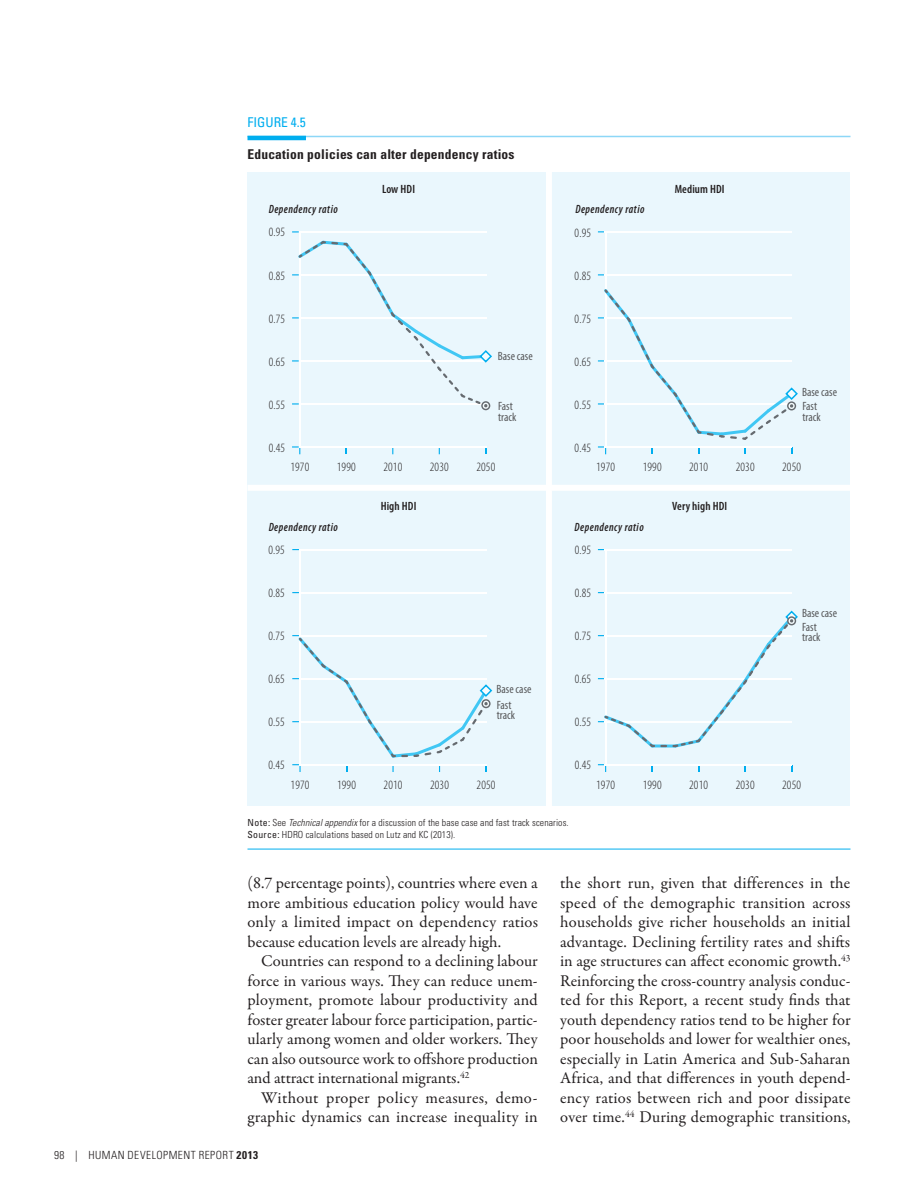
<style>
.page{position:relative;width:918px;height:1188px;background:#fff}
.page>*{position:absolute;margin:0;border:0;box-sizing:border-box;transform-origin:0 0}
._07_body{font:16.5px/19.5px "Garamond Premr Pro";letter-spacing:.005em;color:#231f20;text-align:justify}
.figure_title{font:700 condensed 13.5px "Univers LT Std";letter-spacing:.015em;color:#231f20}
.figure_number{font:condensed 13.5px "Univers LT Std";color:#00aeef}
.t1{font:300 condensed 12.75px "Myriad Pro";letter-spacing:.015em;color:#231f20}
.t2{font:condensed 12px/10.5px "Myriad Pro";color:#57585a}
.t3{font:italic 600 condensed 12px "Myriad Pro";letter-spacing:.045em;color:#231f20;scale:.92 1}
.t4{font:600 condensed 12px "Myriad Pro";letter-spacing:.01em;color:#231f20}
.t5{font:300 condensed 11.25px "Univers LT Std";letter-spacing:.045em;color:#231f20}
.figure_source_no_lin{font:300 condensed 9.75px "Univers LT Std";letter-spacing:.01em;color:#231f20}
.figure_source_with_l{font:300 condensed 9.75px "Univers LT Std";letter-spacing:.01em;color:#231f20}
.s1{font-weight:400}
.s2{font-style:italic}
.s3{font-weight:700}
</style>
<div class="page">
<hr style="left:248px;top:136px;width:602px;height:1px;background:#8dd7f7">
<hr style="left:248px;top:136px;width:58px;height:4px;background:#00aeef">
<hr style="left:248px;top:849px;width:602px;height:1px;background:#00aeef">
<div style="left:248px;top:172px;width:602px;height:634px;background:#eaf7fd"></div>
<div style="left:546px;top:172px;width:6px;height:634px;background:#fff"></div>
<div style="left:248px;top:485px;width:602px;height:6px;background:#fff"></div>
<svg style="left:292px;top:231px;width:200px;height:223px"></svg>
<svg style="left:598px;top:231px;width:200px;height:223px"></svg>
<svg style="left:292px;top:549px;width:200px;height:223px"></svg>
<svg style="left:598px;top:549px;width:200px;height:223px"></svg>
<p class="figure_number" style="left:248px;top:113px;width:60px">FIGURE 4.5</p>
<p class="figure_title" style="left:248px;top:146px;width:269px">Education policies can alter dependency ratios</p>
<p class="t4" style="left:382px;top:182px;width:35px">Low HDI</p>
<p class="t4" style="left:675px;top:182px;width:51px">Medium HDI</p>
<p class="t3" style="left:269px;top:203px;width:77px">Dependency ratio</p>
<p class="t3" style="left:575px;top:203px;width:77px">Dependency ratio</p>
<p class="t1" style="left:269px;top:225px;width:18px">0.95</p>
<p class="t1" style="left:575px;top:226px;width:18px">0.95</p>
<p class="t1" style="left:269px;top:269px;width:18px">0.85</p>
<p class="t1" style="left:575px;top:269px;width:18px">0.85</p>
<p class="t1" style="left:269px;top:312px;width:18px">0.75</p>
<p class="t1" style="left:575px;top:312px;width:18px">0.75</p>
<p class="t1" style="left:269px;top:355px;width:18px">0.65</p>
<p class="t2" style="left:498px;top:350px;width:36px">Base case</p>
<p class="t1" style="left:575px;top:355px;width:18px">0.65</p>
<p class="t1" style="left:269px;top:398px;width:18px">0.55</p>
<p class="t2" style="left:498px;top:401px;width:20px">Fast track</p>
<p class="t1" style="left:575px;top:398px;width:18px">0.55</p>
<p class="t2" style="left:802px;top:385px;width:36px;line-height:14px">Base case<br>Fast</p>
<p class="t2" style="left:802px;top:411px;width:20px">track</p>
<p class="t1" style="left:269px;top:441px;width:18px">0.45</p>
<p class="t1" style="left:575px;top:441px;width:18px">0.45</p>
<p class="t1" style="left:290px;top:460px;width:20px">1970</p>
<p class="t1" style="left:337px;top:460px;width:20px">1990</p>
<p class="t1" style="left:383px;top:460px;width:20px">2010</p>
<p class="t1" style="left:430px;top:460px;width:20px">2030</p>
<p class="t1" style="left:476px;top:460px;width:20px">2050</p>
<p class="t1" style="left:596px;top:460px;width:20px">1970</p>
<p class="t1" style="left:643px;top:460px;width:20px">1990</p>
<p class="t1" style="left:689px;top:460px;width:20px">2010</p>
<p class="t1" style="left:736px;top:460px;width:20px">2030</p>
<p class="t1" style="left:782px;top:460px;width:20px">2050</p>
<p class="t4" style="left:381px;top:500px;width:37px">High HDI</p>
<p class="t4" style="left:672px;top:500px;width:57px">Very high HDI</p>
<p class="t3" style="left:269px;top:521px;width:77px">Dependency ratio</p>
<p class="t3" style="left:575px;top:521px;width:77px">Dependency ratio</p>
<p class="t1" style="left:268px;top:543px;width:18px">0.95</p>
<p class="t1" style="left:575px;top:543px;width:18px">0.95</p>
<p class="t1" style="left:268px;top:586px;width:18px">0.85</p>
<p class="t1" style="left:575px;top:586px;width:18px">0.85</p>
<p class="t1" style="left:268px;top:629px;width:18px">0.75</p>
<p class="t1" style="left:575px;top:629px;width:18px">0.75</p>
<p class="t2" style="left:802px;top:606px;width:36px;line-height:13.5px">Base case<br>Fast</p>
<p class="t2" style="left:802px;top:632px;width:20px">track</p>
<p class="t1" style="left:268px;top:672px;width:18px">0.65</p>
<p class="t1" style="left:268px;top:715px;width:18px">0.55</p>
<p class="t2" style="left:497px;top:682px;width:36px;line-height:15.3px">Base case<br>Fast</p>
<p class="t2" style="left:497px;top:710px;width:20px">track</p>
<p class="t1" style="left:575px;top:672px;width:18px">0.65</p>
<p class="t1" style="left:575px;top:715px;width:18px">0.55</p>
<p class="t1" style="left:268px;top:758px;width:18px">0.45</p>
<p class="t1" style="left:575px;top:758px;width:18px">0.45</p>
<p class="t1" style="left:291px;top:778px;width:20px">1970</p>
<p class="t1" style="left:337px;top:778px;width:20px">1990</p>
<p class="t1" style="left:384px;top:778px;width:20px">2010</p>
<p class="t1" style="left:430px;top:778px;width:20px">2030</p>
<p class="t1" style="left:477px;top:778px;width:20px">2050</p>
<p class="t1" style="left:596px;top:778px;width:20px">1970</p>
<p class="t1" style="left:643px;top:778px;width:20px">1990</p>
<p class="t1" style="left:689px;top:778px;width:20px">2010</p>
<p class="t1" style="left:736px;top:778px;width:20px">2030</p>
<p class="t1" style="left:782px;top:778px;width:20px">2050</p>
<p class="figure_source_no_lin" style="left:248px;top:817px;width:323px"><span class="s1">Note:</span> See <span class="s2">Technical appendix</span> for a discussion of the base case and fast track scenarios.</p>
<p class="figure_source_with_l" style="left:248px;top:829px;width:209px"><span class="s1">Source:</span> HDRO calculations based on Lutz and KC (2013).</p>
<p class="_07_body" style="left:248px;top:873px;width:292px">(8.7 percentage points), countries where even a more ambitious education policy would have only a limited impact on dependency ratios because education levels are already high.</p>
<p class="_07_body" style="left:248px;top:951px;width:292px;text-indent:14px">Countries can respond to a declining labour force in various ways. They can reduce unem&shy;ployment, promote labour productivity and foster greater labour force participation, partic&shy;ularly among women and older workers. They can also outsource work to offshore production and attract international migrants.<sup>42</sup></p>
<p class="_07_body" style="left:248px;top:1088px;width:292px;text-align:right">Without proper policy measures, demo&shy;graphic dynamics can increase inequality in</p>
<p class="t5" style="left:54px;top:1148px;width:206px">98 | HUMAN DEVELOPMENT REPORT <span class="s3">2013</span></p>
<p class="_07_body" style="left:560px;top:873px;width:292px">the short run, given that differences in the speed of the demographic transition across households give richer households an initial advantage. Declining fertility rates and shifts in age structures can affect economic growth.<sup>43<br></sup>Reinforcing the cross-country analysis conduc&shy;ted for this Report, a recent study finds that youth dependency ratios tend to be higher for poor households and lower for wealthier ones, especially in Latin America and Sub-Saharan Africa, and that differences in youth depend&shy;ency ratios between rich and poor dissipate over time.<sup>44</sup> During demographic transitions,</p>
</div>
